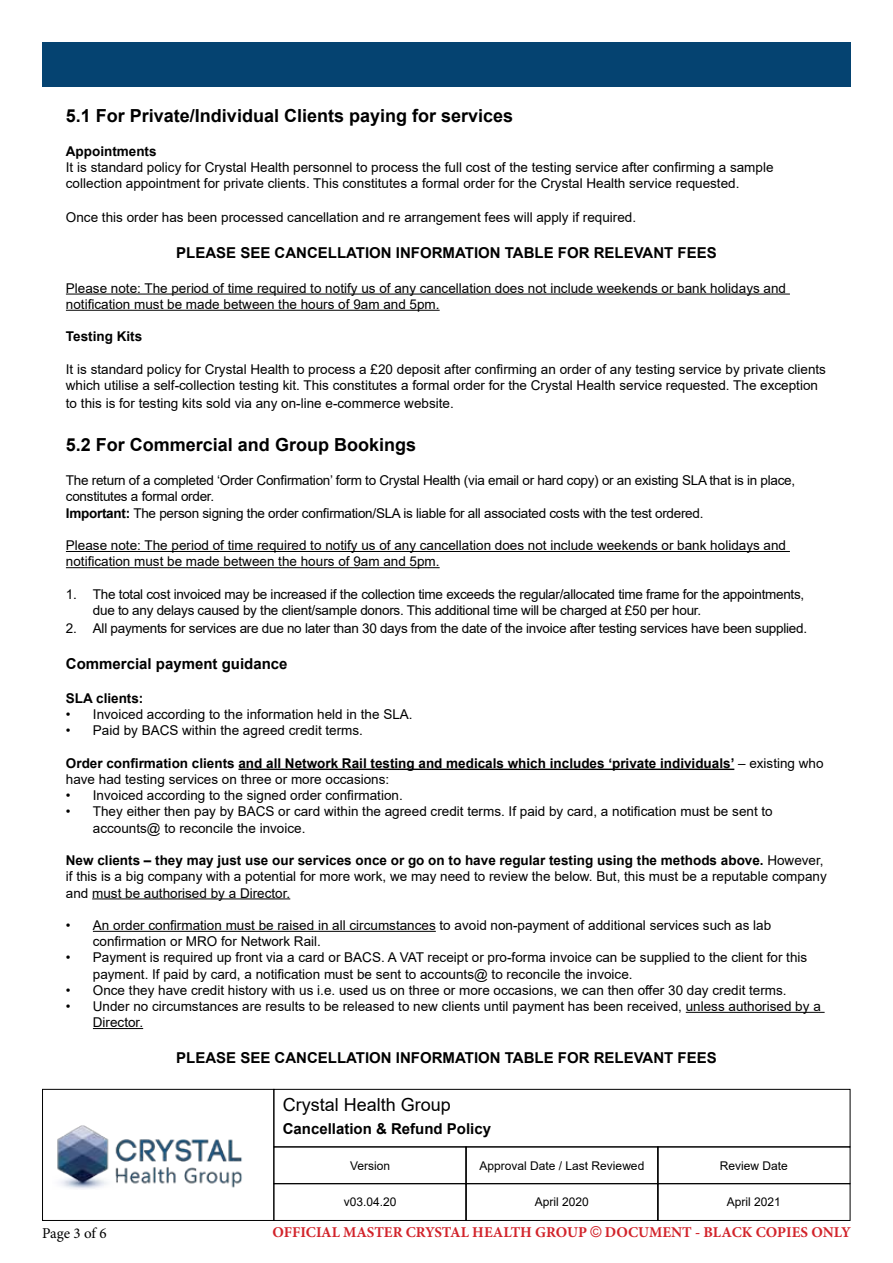
<style>
.page{position:relative;width:893px;height:1263px;background:#fff}
.page>*{position:absolute;margin:0;border:0;box-sizing:border-box;transform-origin:0 0}
.t1{font:700 18px "Arial";color:#000}
.t2{font:18px "Arial";color:#000}
.t3{font:700 15px "Arial";color:#000}
.t4{font:700 15px "Minion Pro";color:#d2232a}
.t5{font:15px "Minion Pro";letter-spacing:-.01em;color:#000}
.t6{font:13.5px/16.2px "Arial";color:#000}
.t7{font:13.5px/16.2px "Arial";letter-spacing:-.02em;color:#000}
.t8{font:700 13.5px/16.2px "Arial";color:#000}
.t9{font:12px "Arial";color:#000}
.s1{font-weight:700}
.s2{font-weight:400}
.s3{font-family:"Arial";font-weight:400}
</style>
<div class="page">
<div style="left:273px;top:1089px;width:577px;height:58px;border:1px solid #000"></div>
<img style="left:57px;top:1125px;width:185px;height:64px">
<div style="left:42px;top:1089px;width:232px;height:132px;border:1px solid #000"></div>
<div style="left:273px;top:1146px;width:194px;height:38px;border:1px solid #000"></div>
<div style="left:465px;top:1146px;width:194px;height:38px;border:1px solid #000"></div>
<div style="left:657px;top:1146px;width:193px;height:38px;border:1px solid #000"></div>
<div style="left:273px;top:1183px;width:194px;height:38px;border:1px solid #000"></div>
<div style="left:465px;top:1183px;width:194px;height:38px;border:1px solid #000"></div>
<div style="left:657px;top:1183px;width:193px;height:38px;border:1px solid #000"></div>
<div style="left:42px;top:43px;width:808px;height:44px;background:#054371"></div>
<hr style="left:66px;top:294px;width:724px;height:1px;background:#000">
<hr style="left:66px;top:310px;width:374px;height:1px;background:#000">
<hr style="left:66px;top:551px;width:724px;height:1px;background:#000">
<hr style="left:66px;top:567px;width:374px;height:1px;background:#000">
<hr style="left:238px;top:769px;width:496px;height:1px;background:#000">
<hr style="left:92px;top:898px;width:198px;height:1px;background:#000">
<hr style="left:93px;top:931px;width:343px;height:1px;background:#000">
<hr style="left:686px;top:1012px;width:139px;height:1px;background:#000">
<hr style="left:93px;top:1028px;width:50px;height:1px;background:#000">
<h1 class="t1" style="left:66px;top:103px;width:449px">5.1 For Private/Individual Clients paying for services</h1>
<p class="t8" style="left:66px;top:143px;width:92px">Appointments</p>
<p class="t6" style="left:66px;top:159px;width:709px">It is standard policy for Crystal Health personnel to process the full cost of the testing service after confirming a sample collection appointment for private clients. This constitutes a formal order for the Crystal Health service requested.</p>
<p class="t6" style="left:66px;top:209px;width:572px">Once this order has been processed cancellation and re arrangement fees will apply if required.</p>
<p class="t3" style="left:176px;top:243px;width:542px">PLEASE SEE CANCELLATION INFORMATION TABLE FOR RELEVANT FEES</p>
<p class="t6" style="left:66px;top:280px;width:722px">Please note: The period of time required to notify us of any cancellation does not include weekends or bank holidays and notification must be made between the hours of 9am and 5pm.</p>
<p class="t8" style="left:66px;top:328px;width:78px">Testing Kits</p>
<p class="t6" style="left:66px;top:361px;width:762px">It is standard policy for Crystal Health to process a £20 deposit after confirming an order of any testing service by private clients which utilise a self-collection testing kit. This constitutes a formal order for the Crystal Health service requested. The exception</p>
<p class="t6" style="left:66px;top:395px;width:389px">to this is for testing kits sold via any on-line e-commerce website.</p>
<h1 class="t1" style="left:66px;top:432px;width:352px">5.2 For Commercial and Group Bookings</h1>
<p class="t7" style="left:66px;top:472px;width:731px">The return of a completed ‘Order Confirmation’ form to Crystal Health (via email or hard copy) or an existing SLA that is in place, constitutes a formal order.<br><span class="s1">Important:</span> The person signing the order confirmation/SLA is liable for all associated costs with the test ordered.</p>
<p class="t6" style="left:66px;top:537px;width:722px">Please note: The period of time required to notify us of any cancellation does not include weekends or bank holidays and notification must be made between the hours of 9am and 5pm.</p>
<p class="t7" style="left:93px;top:586px;width:713px;text-indent:-27px">1. The total cost invoiced may be increased if the collection time exceeds the regular/allocated time frame for the appointments, due to any delays caused by the client/sample donors. This additional time will be charged at £50 per hour.</p>
<p class="t7" style="left:66px;top:620px;width:743px">2. All payments for services are due no later than 30 days from the date of the invoice after testing services have been supplied.</p>
<p class="t3" style="left:66px;top:653px;width:223px">Commercial payment guidance</p>
<p class="t8" style="left:66px;top:690px;width:79px">SLA clients:</p>
<p class="t6" style="left:66px;top:706px;width:348px">• Invoiced according to the information held in the SLA.</p>
<p class="t6" style="left:66px;top:722px;width:299px">• Paid by BACS within the agreed credit terms.</p>
<p class="t8" style="left:66px;top:755px;width:759px">Order confirmation clients and all Network Rail testing and medicals which includes ‘private individuals’ <span class="s2">– existing who have had testing services on three or more occasions:</span></p>
<p class="t6" style="left:66px;top:787px;width:338px">• Invoiced according to the signed order confirmation.</p>
<p class="t6" style="left:93px;top:803px;width:681px;text-indent:-27px">• They either then pay by BACS or card within the agreed credit terms. If paid by card, a notification must be sent to accounts@ to reconcile the invoice.</p>
<p class="t6" style="left:66px;top:852px;width:762px"><span class="s1">New clients – they may just use our services once or go on to have regular testing using the methods above.</span> However, if this is a big company with a potential for more work, we may need to review the below. But, this must be a reputable company and must be authorised by a Director.</p>
<p class="t6" style="left:93px;top:917px;width:680px;text-indent:-27px">• An order confirmation must be raised in all circumstances to avoid non-payment of additional services such as lab confirmation or MRO for Network Rail.</p>
<p class="t6" style="left:93px;top:949px;width:716px;text-indent:-27px">• Payment is required up front via a card or BACS. A VAT receipt or pro-forma invoice can be supplied to the client for this payment. If paid by card, a notification must be sent to accounts@ to reconcile the invoice.</p>
<p class="t6" style="left:66px;top:982px;width:722px">• Once they have credit history with us i.e. used us on three or more occasions, we can then offer 30 day credit terms.</p>
<p class="t6" style="left:93px;top:998px;width:729px;text-indent:-27px">• Under no circumstances are results to be released to new clients until payment has been received, unless authorised by a<br>Director.</p>
<p class="t3" style="left:176px;top:1047px;width:542px">PLEASE SEE CANCELLATION INFORMATION TABLE FOR RELEVANT FEES</p>
<h1 class="t2" style="left:283px;top:1092px;width:170px">Crystal Health Group</h1>
<p class="t3" style="left:283px;top:1118px;width:210px">Cancellation &amp; Refund Policy</p>
<p class="t9" style="left:350px;top:1157px;width:42px">Version</p>
<p class="t9" style="left:480px;top:1157px;width:166px">Approval Date / Last Reviewed</p>
<p class="t9" style="left:720px;top:1157px;width:70px">Review Date</p>
<p class="t9" style="left:344px;top:1194px;width:54px">v03.04.20</p>
<p class="t9" style="left:535px;top:1194px;width:56px">April 2020</p>
<p class="t9" style="left:727px;top:1194px;width:56px">April 2021</p>
<p class="t5" style="left:42px;top:1223px;width:66px">Page 3 of 6</p>
<p class="t4" style="left:272px;top:1222px;width:580px">OFFICIAL MASTER CRYSTAL HEALTH GROUP <span class="s3">©</span> DOCUMENT - BLACK COPIES ONLY</p>
</div>
